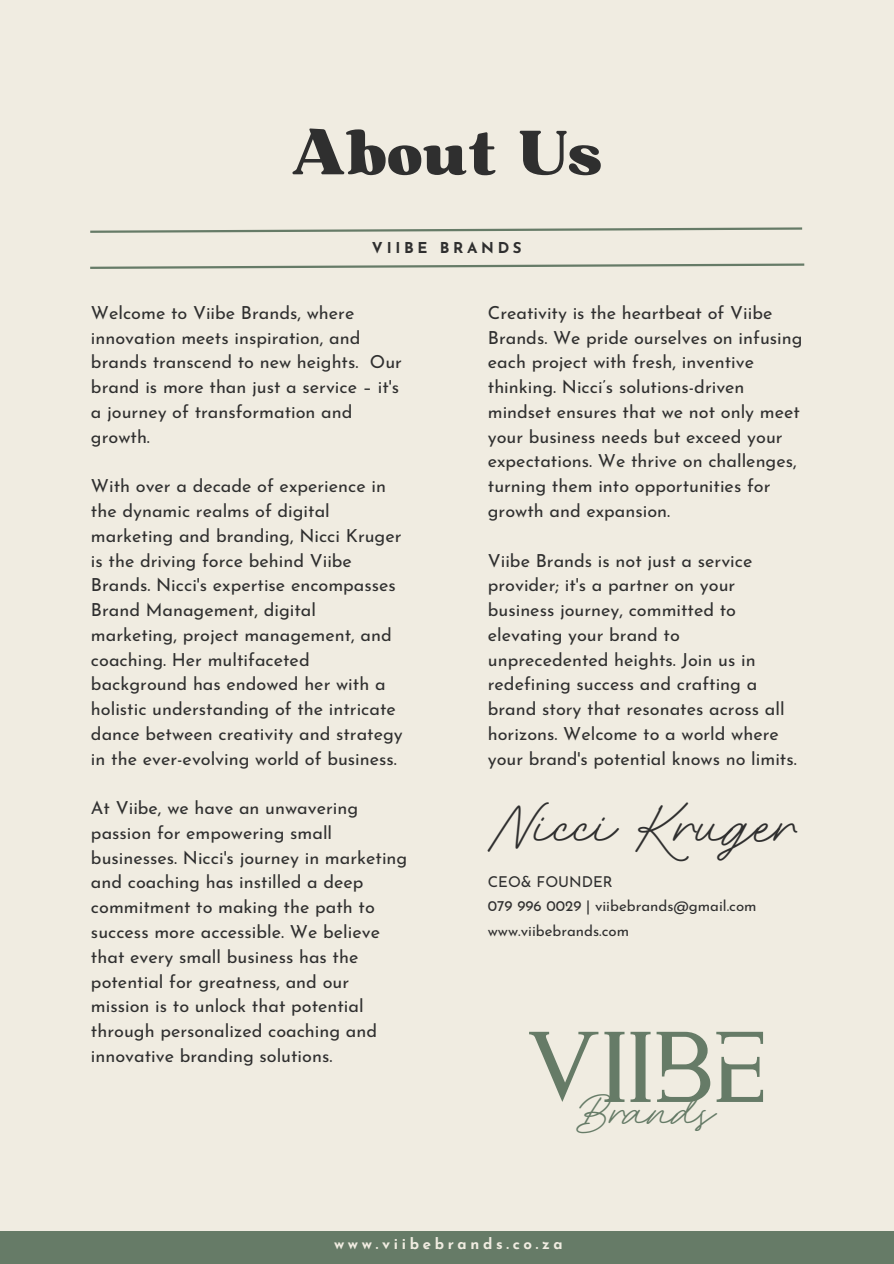
<style>
.page{position:relative;width:894px;height:1264px;background:#fff}
.page>*{position:absolute;margin:0;border:0;box-sizing:border-box;transform-origin:0 0}
.t1{font:100.2px "Aspal";color:#667b67}
.t2{font:60px "Bugaki";color:#2f2f2f}
.t3{font:37.35px "Rocket Clouds DEMO";color:#2f2f2f}
.t4{font:28.05px "Rocket Clouds DEMO";color:#667b67}
.t5{font:18px/24.8px "Josefin Sans";color:#2f2f2f}
.t6{font:15px "Josefin Sans";color:#2f2f2f}
.t7{font:700 15px "Josefin Sans";letter-spacing:.245em;color:#f0ece1}
.t8{font:700 15px "Josefin Sans";letter-spacing:.245em;color:#2f2f2f}
</style>
<div class="page">
<div style="left:0;top:0;width:893px;height:1263px;background:#f0ece1"></div>
<svg style="left:90px;top:227px;width:713px;height:6px"></svg>
<svg style="left:90px;top:263px;width:715px;height:6px"></svg>
<div style="left:0;top:1230px;width:893px;height:33px;background:#667b67"></div>
<h3 class="t2" style="left:291px;top:116px;width:313px">About Us</h3>
<p class="t8" style="left:372px;top:241px;width:151px">VIIBE BRANDS</p>
<h6 class="t5" style="left:91px;top:302px;width:312px">Welcome to Viibe Brands, where innovation meets inspiration, and brands transcend to new heights. Our brand is more than just a service – it's a journey of transformation and growth.</h6>
<h5 class="t5" style="left:91px;top:475px;width:313px">With over a decade of experience in the dynamic realms of digital marketing and branding, Nicci Kruger is the driving force behind Viibe Brands. Nicci's expertise encompasses Brand Management, digital marketing, project management, and coaching. Her multifaceted background has endowed her with a holistic understanding of the intricate dance between creativity and strategy in the ever-evolving world of business.</h5>
<h5 class="t5" style="left:91px;top:797px;width:318px">At Viibe, we have an unwavering passion for empowering small businesses. Nicci's journey in marketing and coaching has instilled a deep commitment to making the path to success more accessible. We believe that every small business has the potential for greatness, and our mission is to unlock that potential through personalized coaching and innovative branding solutions.</h5>
<h5 class="t5" style="left:487px;top:302px;width:316px">Creativity is the heartbeat of Viibe Brands. We pride ourselves on infusing each project with fresh, inventive thinking. Nicci’s solutions-driven mindset ensures that we not only meet your business needs but exceed your expectations. We thrive on challenges, turning them into opportunities for growth and expansion.</h5>
<h5 class="t5" style="left:487px;top:549px;width:310px">Viibe Brands is not just a service provider; it's a partner on your business journey, committed to elevating your brand to unprecedented heights. Join us in redefining success and crafting a brand story that resonates across all horizons. Welcome to a world where your brand's potential knows no limits.</h5>
<h2 class="t3" style="left:487px;top:807px;width:312px">Nicci Kruger</h2>
<h5 class="t6" style="left:487px;top:875px;width:126px">CEO&amp; FOUNDER</h5>
<p class="t6" style="left:487px;top:900px;width:270px">079 996 0029 | viibebrands@gmail.com</p>
<h4 class="t6" style="left:487px;top:925px;width:143px">www.viibebrands.com</h4>
<p class="t1" style="left:526px;top:1008px;width:241px">Viibe</p>
<h1 class="t4" style="left:576px;top:1097px;width:140px">Brands</h1>
<p class="t7" style="left:334px;top:1237px;width:230px">www.viibebrands.co.za</p>
</div>
